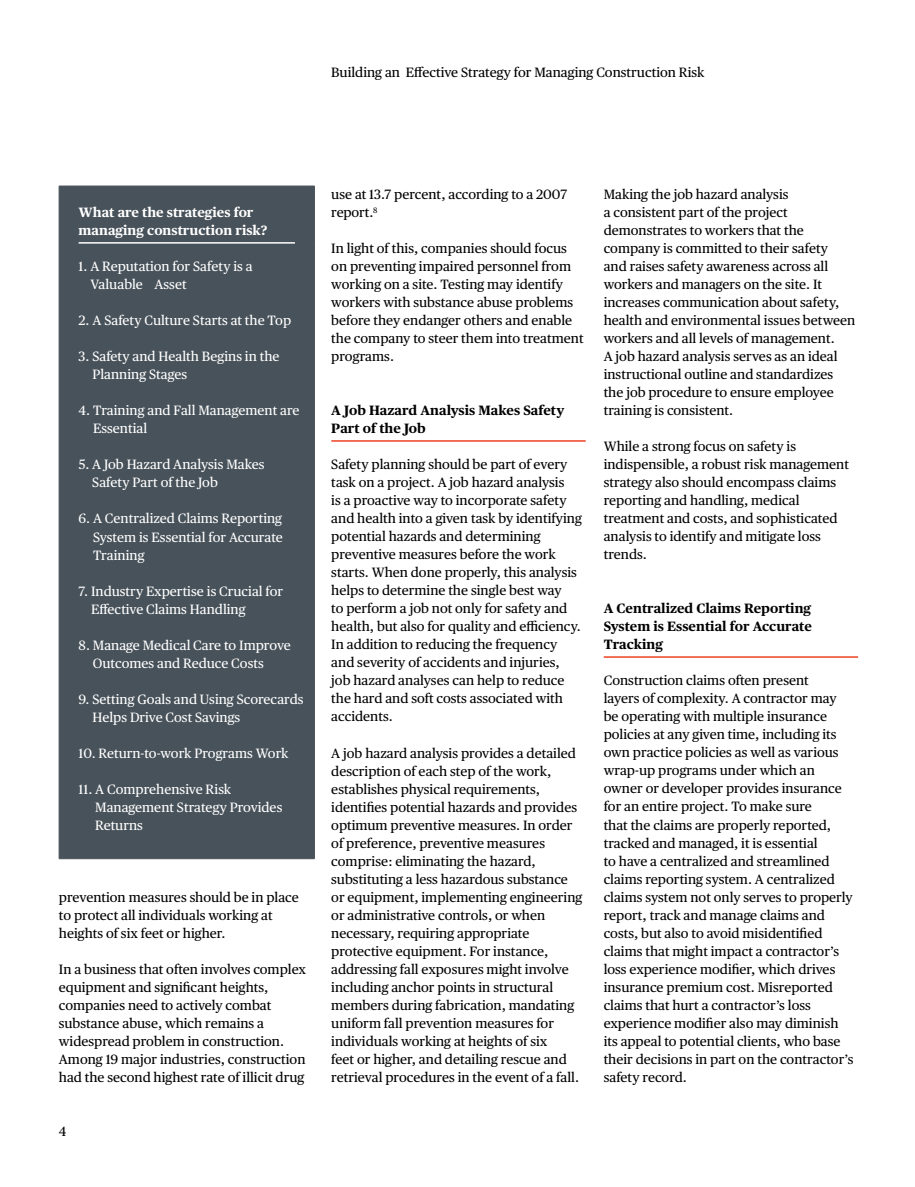
<style>
.page{position:relative;width:915px;height:1187px;background:#fff}
.page>*{position:absolute;margin:0;border:0;box-sizing:border-box;transform-origin:0 0}
.t1{font:13.5px/18px "Chubb Publico Text";color:#000}
.t2{font:13.5px/18px "Chubb Publico Text";color:#fff}
.t3{font:700 13.5px/18px "Chubb Publico Text";color:#000}
.t4{font:700 13.5px/18px "Chubb Publico Text";color:#fff}
</style>
<div class="page">
<hr style="left:331px;top:440px;width:254px;height:2px;background:#ef4123">
<hr style="left:603px;top:656px;width:255px;height:2px;background:#ef4123">
<div style="left:60px;top:187px;width:254px;height:671px;background:#48525a"></div>
<hr style="left:59px;top:186px;width:255px;height:1px;background:#48525a">
<hr style="left:59px;top:186px;width:1px;height:57px;background:#48525a">
<hr style="left:314px;top:186px;width:1px;height:57px;background:#48525a">
<hr style="left:59px;top:243px;width:255px;height:1px;background:#48525a">
<hr style="left:59px;top:243px;width:1px;height:615px;background:#48525a">
<hr style="left:314px;top:243px;width:1px;height:615px;background:#48525a">
<hr style="left:59px;top:858px;width:255px;height:1px;background:#48525a">
<hr style="left:79px;top:242px;width:216px;height:2px;background:#fff">
<p class="t1" style="left:331px;top:62px;width:375px">Building an Effective Strategy for Managing Construction Risk</p>
<p class="t4" style="left:79px;top:203px;width:190px">What are the strategies for managing construction risk?</p>
<p class="t2" style="left:90px;top:257px;width:164px;text-indent:-12px">1. A Reputation for Safety is a<br>Valuable Asset</p>
<p class="t2" style="left:79px;top:311px;width:214px">2. A Safety Culture Starts at the Top</p>
<p class="t2" style="left:92px;top:347px;width:189px;text-indent:-14px">3. Safety and Health Begins in the<br>Planning Stages</p>
<p class="t2" style="left:93px;top:401px;width:208px;text-indent:-15px">4. Training and Fall Management are<br>Essential</p>
<p class="t2" style="left:92px;top:455px;width:174px;text-indent:-14px">5. A Job Hazard Analysis Makes<br>Safety Part of the Job</p>
<p class="t2" style="left:93px;top:509px;width:191px;text-align:justify;text-indent:-14px">6. A Centralized Claims Reporting System is Essential for Accurate Training</p>
<p class="t2" style="left:91px;top:581px;width:194px;text-indent:-12px">7. Industry Expertise is Crucial for<br>Effective Claims Handling</p>
<p class="t2" style="left:93px;top:635px;width:199px;text-indent:-14px">8. Manage Medical Care to Improve<br>Outcomes and Reduce Costs</p>
<p class="t2" style="left:93px;top:689px;width:212px;text-indent:-14px">9. Setting Goals and Using Scorecards<br>Helps Drive Cost Savings</p>
<p class="t2" style="left:79px;top:743px;width:211px">10. Return-to-work Programs Work</p>
<p class="t2" style="left:95px;top:779px;width:189px;text-indent:-17px">11. A Comprehensive Risk<br>Management Strategy Provides<br>Returns</p>
<p class="t1" style="left:59px;top:887px;width:241px">prevention measures should be in place to protect all individuals working at heights of six feet or higher.</p>
<p class="t1" style="left:59px;top:959px;width:248px">In a business that often involves complex equipment and significant heights, companies need to actively combat substance abuse, which remains a widespread problem in construction.<br>Among 19 major industries, construction had the second highest rate of illicit drug</p>
<p class="t1" style="left:59px;top:1121px;width:9px">4</p>
<p class="t1" style="left:331px;top:185px;width:237px">use at 13.7 percent, according to a 2007 report.<sup>8</sup></p>
<p class="t1" style="left:331px;top:239px;width:254px">In light of this, companies should focus on preventing impaired personnel from working on a site. Testing may identify workers with substance abuse problems before they endanger others and enable the company to steer them into treatment programs.</p>
<p class="t3" style="left:331px;top:401px;width:234px">A Job Hazard Analysis Makes Safety<br>Part of the Job</p>
<p class="t1" style="left:331px;top:455px;width:252px">Safety planning should be part of every task on a project. A job hazard analysis<br>is a proactive way to incorporate safety and health into a given task by identifying potential hazards and determining preventive measures before the work starts. When done properly, this analysis helps to determine the single best way<br>to perform a job not only for safety and health, but also for quality and efficiency.<br>In addition to reducing the frequency and severity of accidents and injuries, job hazard analyses can help to reduce the hard and soft costs associated with accidents.</p>
<p class="t1" style="left:331px;top:743px;width:253px">A job hazard analysis provides a detailed description of each step of the work, establishes physical requirements, identifies potential hazards and provides optimum preventive measures. In order of preference, preventive measures comprise: eliminating the hazard, substituting a less hazardous substance or equipment, implementing engineering or administrative controls, or when necessary, requiring appropriate protective equipment. For instance, addressing fall exposures might involve including anchor points in structural members during fabrication, mandating uniform fall prevention measures for individuals working at heights of six<br>feet or higher, and detailing rescue and retrieval procedures in the event of a fall.</p>
<p class="t1" style="left:603px;top:185px;width:253px">Making the job hazard analysis<br>a consistent part of the project demonstrates to workers that the company is committed to their safety<br>and raises safety awareness across all workers and managers on the site. It increases communication about safety, health and environmental issues between workers and all levels of management.<br>A job hazard analysis serves as an ideal instructional outline and standardizes the job procedure to ensure employee training is consistent.</p>
<p class="t1" style="left:603px;top:437px;width:247px">While a strong focus on safety is indispensible, a robust risk management strategy also should encompass claims reporting and handling, medical treatment and costs, and sophisticated analysis to identify and mitigate loss trends.</p>
<p class="t3" style="left:603px;top:599px;width:210px;text-align:justify">A Centralized Claims Reporting System is Essential for Accurate Tracking</p>
<p class="t1" style="left:603px;top:671px;width:251px">Construction claims often present<br>layers of complexity. A contractor may be operating with multiple insurance policies at any given time, including its own practice policies as well as various wrap-up programs under which an owner or developer provides insurance for an entire project. To make sure<br>that the claims are properly reported, tracked and managed, it is essential<br>to have a centralized and streamlined claims reporting system. A centralized claims system not only serves to properly report, track and manage claims and costs, but also to avoid misidentified claims that might impact a contractor’s loss experience modifier, which drives insurance premium cost. Misreported claims that hurt a contractor’s loss experience modifier also may diminish its appeal to potential clients, who base their decisions in part on the contractor’s safety record.</p>
</div>
